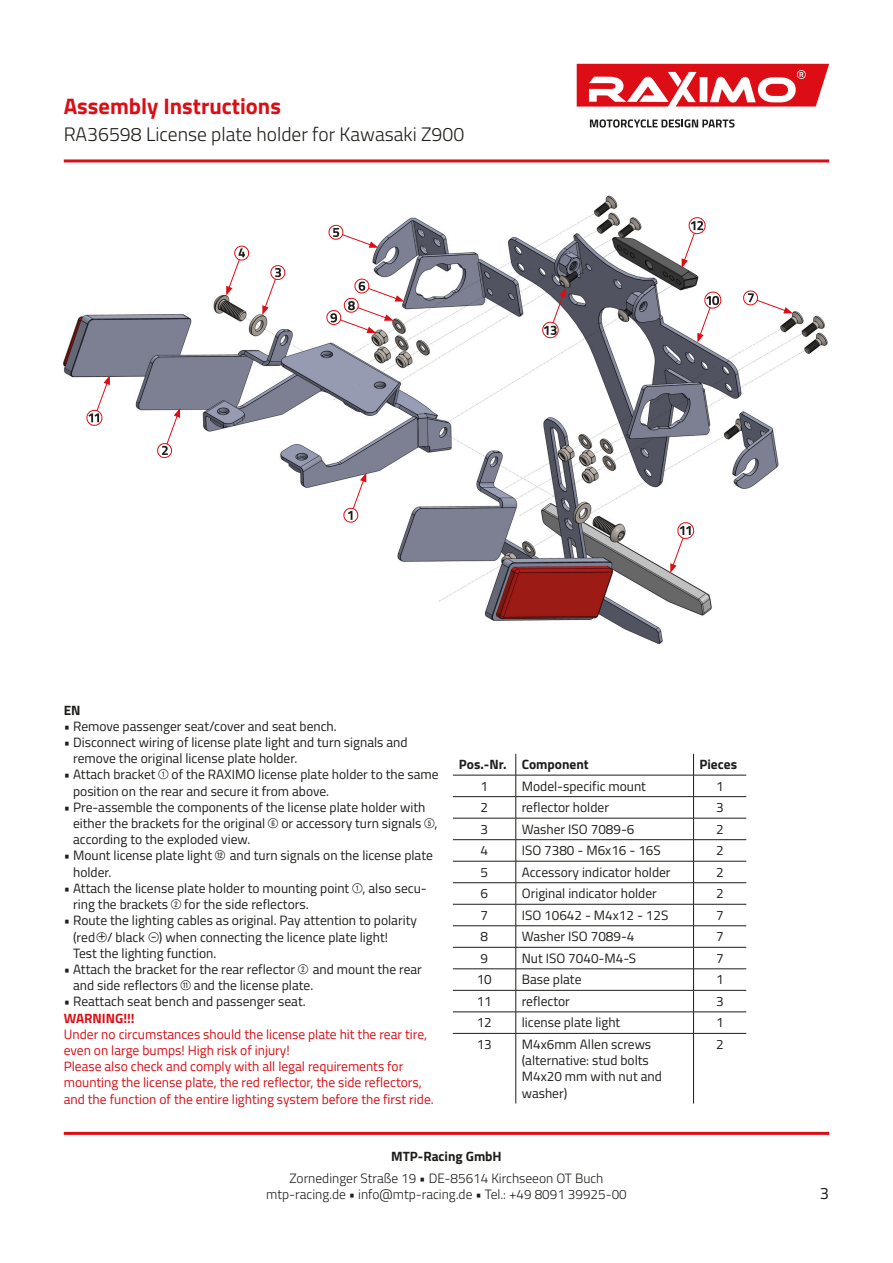
<style>
.page{position:relative;width:893px;height:1263px;background:#fff}
.page>*{position:absolute;margin:0;border:0;box-sizing:border-box;transform-origin:0 0}
.t1{font:700 22.5px "Titillium Web";color:#dc0d15}
.t2{font:300 19.5px "Titillium Web";color:#1d1d1b}
.t3{font:16.5px "Titillium Web";color:#1d1d1b}
.t4{font:13.5px/16.2px "Titillium Web";color:#1d1d1b}
.t5{font:13.5px/16.2px "Titillium Web";color:#dc0d15}
.t6{font:300 13.5px/16.2px "Titillium Web";color:#1d1d1b;text-align:center}
.t7{font:700 13.5px "Titillium Web";color:#1d1d1b}
.t8{font:700 13.5px "Titillium Web";color:#dc0d15}
.s1{font-family:"Ziffernim Kreisund Quadrat BQ"}
</style>
<div class="page">
<hr style="left:64px;top:1132px;width:765px;height:3px;background:#dc0d15">
<hr style="left:64px;top:159px;width:765px;height:3px;background:#dc0d15">
<svg style="left:577px;top:64px;width:252px;height:64px"></svg>
<hr style="left:453px;top:775px;width:63px;height:1px;background:#1d1d1b">
<hr style="left:516px;top:775px;width:177px;height:1px;background:#1d1d1b">
<hr style="left:693px;top:775px;width:53px;height:1px;background:#1d1d1b">
<hr style="left:453px;top:796px;width:63px;height:1px;background:#1d1d1b">
<hr style="left:516px;top:796px;width:177px;height:1px;background:#1d1d1b">
<hr style="left:693px;top:796px;width:53px;height:1px;background:#1d1d1b">
<hr style="left:453px;top:818px;width:63px;height:1px;background:#1d1d1b">
<hr style="left:516px;top:818px;width:177px;height:1px;background:#1d1d1b">
<hr style="left:693px;top:818px;width:53px;height:1px;background:#1d1d1b">
<hr style="left:453px;top:839px;width:63px;height:1px;background:#1d1d1b">
<hr style="left:516px;top:839px;width:177px;height:1px;background:#1d1d1b">
<hr style="left:693px;top:839px;width:53px;height:1px;background:#1d1d1b">
<hr style="left:453px;top:861px;width:63px;height:1px;background:#1d1d1b">
<hr style="left:516px;top:861px;width:177px;height:1px;background:#1d1d1b">
<hr style="left:693px;top:861px;width:53px;height:1px;background:#1d1d1b">
<hr style="left:453px;top:882px;width:63px;height:1px;background:#1d1d1b">
<hr style="left:516px;top:882px;width:177px;height:1px;background:#1d1d1b">
<hr style="left:693px;top:882px;width:53px;height:1px;background:#1d1d1b">
<hr style="left:453px;top:904px;width:63px;height:1px;background:#1d1d1b">
<hr style="left:516px;top:904px;width:177px;height:1px;background:#1d1d1b">
<hr style="left:693px;top:904px;width:53px;height:1px;background:#1d1d1b">
<hr style="left:453px;top:925px;width:63px;height:1px;background:#1d1d1b">
<hr style="left:516px;top:925px;width:177px;height:1px;background:#1d1d1b">
<hr style="left:693px;top:925px;width:53px;height:1px;background:#1d1d1b">
<hr style="left:453px;top:947px;width:63px;height:1px;background:#1d1d1b">
<hr style="left:516px;top:947px;width:177px;height:1px;background:#1d1d1b">
<hr style="left:693px;top:947px;width:53px;height:1px;background:#1d1d1b">
<hr style="left:453px;top:968px;width:63px;height:1px;background:#1d1d1b">
<hr style="left:516px;top:968px;width:177px;height:1px;background:#1d1d1b">
<hr style="left:693px;top:968px;width:53px;height:1px;background:#1d1d1b">
<svg style="left:516px;top:754px;width:1px;height:279px"></svg>
<svg style="left:693px;top:754px;width:1px;height:279px"></svg>
<hr style="left:516px;top:1033px;width:1px;height:70px;background:#1d1d1b">
<hr style="left:693px;top:1033px;width:1px;height:70px;background:#1d1d1b">
<hr style="left:453px;top:990px;width:63px;height:1px;background:#1d1d1b">
<hr style="left:516px;top:990px;width:177px;height:1px;background:#1d1d1b">
<hr style="left:693px;top:990px;width:53px;height:1px;background:#1d1d1b">
<hr style="left:453px;top:1011px;width:63px;height:1px;background:#1d1d1b">
<hr style="left:516px;top:1011px;width:177px;height:1px;background:#1d1d1b">
<hr style="left:693px;top:1011px;width:53px;height:1px;background:#1d1d1b">
<hr style="left:453px;top:1033px;width:63px;height:1px;background:#1d1d1b">
<hr style="left:516px;top:1033px;width:177px;height:1px;background:#1d1d1b">
<hr style="left:693px;top:1033px;width:53px;height:1px;background:#1d1d1b">
<img style="left:63px;top:195px;width:765px;height:450px">
<svg style="left:541px;top:287px;width:25px;height:52px"></svg>
<svg style="left:682px;top:217px;width:25px;height:51px"></svg>
<svg style="left:85px;top:375px;width:25px;height:51px"></svg>
<svg style="left:670px;top:522px;width:25px;height:51px"></svg>
<svg style="left:697px;top:291px;width:26px;height:52px"></svg>
<svg style="left:743px;top:289px;width:50px;height:24px"></svg>
<svg style="left:326px;top:277px;width:78px;height:56px"></svg>
<svg style="left:328px;top:224px;width:50px;height:24px"></svg>
<svg style="left:226px;top:245px;width:24px;height:51px"></svg>
<svg style="left:262px;top:265px;width:24px;height:50px"></svg>
<svg style="left:156px;top:408px;width:24px;height:50px"></svg>
<svg style="left:342px;top:473px;width:24px;height:50px"></svg>
<h1 class="t1" style="left:64px;top:89px;width:219px">Assembly Instructions</h1>
<h2 class="t2" style="left:64px;top:120px;width:402px">RA36598 License plate holder for Kawasaki Z900</h2>
<p class="t7" style="left:64px;top:700px;width:18px">EN</p>
<p class="t4" style="left:64px;top:717px;width:274px">• Remove passenger seat/cover and seat bench.</p>
<p class="t4" style="left:73px;top:734px;width:336px;text-indent:-9px">• Disconnect wiring of license plate light and turn signals and remove the original license plate holder.</p>
<p class="t4" style="left:73px;top:766px;width:367px;text-indent:-9px">• Attach bracket <span class="s1">1</span> of the RAXIMO license plate holder to the same position on the rear and secure it from above.</p>
<p class="t4" style="left:73px;top:798px;width:366px;text-indent:-9px">• Pre-assemble the components of the license plate holder with either the brackets for the original <span class="s1">6</span> or accessory turn signals <span class="s1">5</span>, according to the exploded view.</p>
<p class="t4" style="left:73px;top:847px;width:361px;text-indent:-9px">• Mount license plate light <span class="s1">w</span> and turn signals on the license plate holder.</p>
<p class="t4" style="left:73px;top:879px;width:355px;text-indent:-9px">• Attach the license plate holder to mounting point <span class="s1">1</span>, also secu&shy;ring the brackets <span class="s1">2</span> for the side reflectors.</p>
<p class="t4" style="left:73px;top:912px;width:345px;text-indent:-9px">• Route the lighting cables as original. Pay attention to polarity (red <span class="s1">ß</span>+/ black <span class="s1">ß</span>- ) when connecting the licence plate light!<br>Test the lighting function.</p>
<p class="t4" style="left:73px;top:960px;width:350px;text-indent:-9px">• Attach the bracket for the rear reflector <span class="s1">2</span> and mount the rear and side reflectors <span class="s1">q</span> and the license plate.</p>
<p class="t4" style="left:64px;top:993px;width:243px">• Reattach seat bench and passenger seat.</p>
<p class="t8" style="left:64px;top:1007px;width:72px">WARNING!!!</p>
<p class="t5" style="left:64px;top:1025px;width:371px">Under no circumstances should the license plate hit the rear tire, even on large bumps! High risk of injury!<br>Please also check and comply with all legal requirements for mounting the license plate, the red reflector, the side reflectors, and the function of the entire lighting system before the first ride.</p>
<p class="t7" style="left:459px;top:754px;width:131px">Pos.-Nr. Component</p>
<p class="t7" style="left:699px;top:754px;width:39px">Pieces</p>
<p class="t4" style="left:481px;top:777px;width:9px">1</p>
<p class="t4" style="left:522px;top:777px;width:126px">Model-specific mount</p>
<p class="t4" style="left:716px;top:777px;width:9px">1</p>
<p class="t4" style="left:481px;top:799px;width:9px">2</p>
<p class="t4" style="left:522px;top:799px;width:89px">reflector holder</p>
<p class="t4" style="left:716px;top:799px;width:9px">3</p>
<p class="t4" style="left:481px;top:820px;width:9px">3</p>
<p class="t4" style="left:522px;top:820px;width:114px">Washer ISO 7089-6</p>
<p class="t4" style="left:716px;top:820px;width:9px">2</p>
<p class="t4" style="left:481px;top:842px;width:9px">4</p>
<p class="t4" style="left:522px;top:842px;width:141px">ISO 7380 - M6x16 - 16S</p>
<p class="t4" style="left:716px;top:842px;width:9px">2</p>
<p class="t4" style="left:481px;top:863px;width:9px">5</p>
<p class="t4" style="left:522px;top:863px;width:150px">Accessory indicator holder</p>
<p class="t4" style="left:716px;top:863px;width:9px">2</p>
<p class="t4" style="left:481px;top:885px;width:9px">6</p>
<p class="t4" style="left:522px;top:885px;width:137px">Original indicator holder</p>
<p class="t4" style="left:716px;top:885px;width:9px">2</p>
<p class="t4" style="left:481px;top:906px;width:9px">7</p>
<p class="t4" style="left:522px;top:906px;width:148px">ISO 10642 - M4x12 - 12S</p>
<p class="t4" style="left:716px;top:906px;width:9px">7</p>
<p class="t4" style="left:481px;top:928px;width:9px">8</p>
<p class="t4" style="left:522px;top:928px;width:114px">Washer ISO 7089-4</p>
<p class="t4" style="left:716px;top:928px;width:9px">7</p>
<p class="t4" style="left:481px;top:949px;width:9px">9</p>
<p class="t4" style="left:522px;top:949px;width:116px">Nut ISO 7040-M4-S</p>
<p class="t4" style="left:716px;top:949px;width:9px">7</p>
<p class="t4" style="left:477px;top:971px;width:17px">10</p>
<p class="t4" style="left:522px;top:971px;width:61px">Base plate</p>
<p class="t4" style="left:716px;top:971px;width:9px">1</p>
<p class="t4" style="left:477px;top:992px;width:17px">11</p>
<p class="t4" style="left:522px;top:992px;width:50px">reflector</p>
<p class="t4" style="left:716px;top:992px;width:9px">3</p>
<p class="t4" style="left:477px;top:1014px;width:17px">12</p>
<p class="t4" style="left:522px;top:1014px;width:100px">license plate light</p>
<p class="t4" style="left:716px;top:1014px;width:9px">1</p>
<p class="t4" style="left:477px;top:1035px;width:17px">13</p>
<p class="t4" style="left:522px;top:1035px;width:142px">M4x6mm Allen screws (alternative: stud bolts<br>M4x20 mm with nut and washer)</p>
<p class="t4" style="left:716px;top:1035px;width:9px">2</p>
<p class="t7" style="left:391px;top:1146px;width:112px">MTP-Racing GmbH</p>
<p class="t6" style="left:266px;top:1169px;width:362px">Zornedinger Straße 19 • DE-85614 Kirchseeon OT Buch mtp-racing.de • info@mtp-racing.de • Tel.: +49 8091 39925-00</p>
<p class="t3" style="left:820px;top:1181px;width:11px">3</p>
</div>
